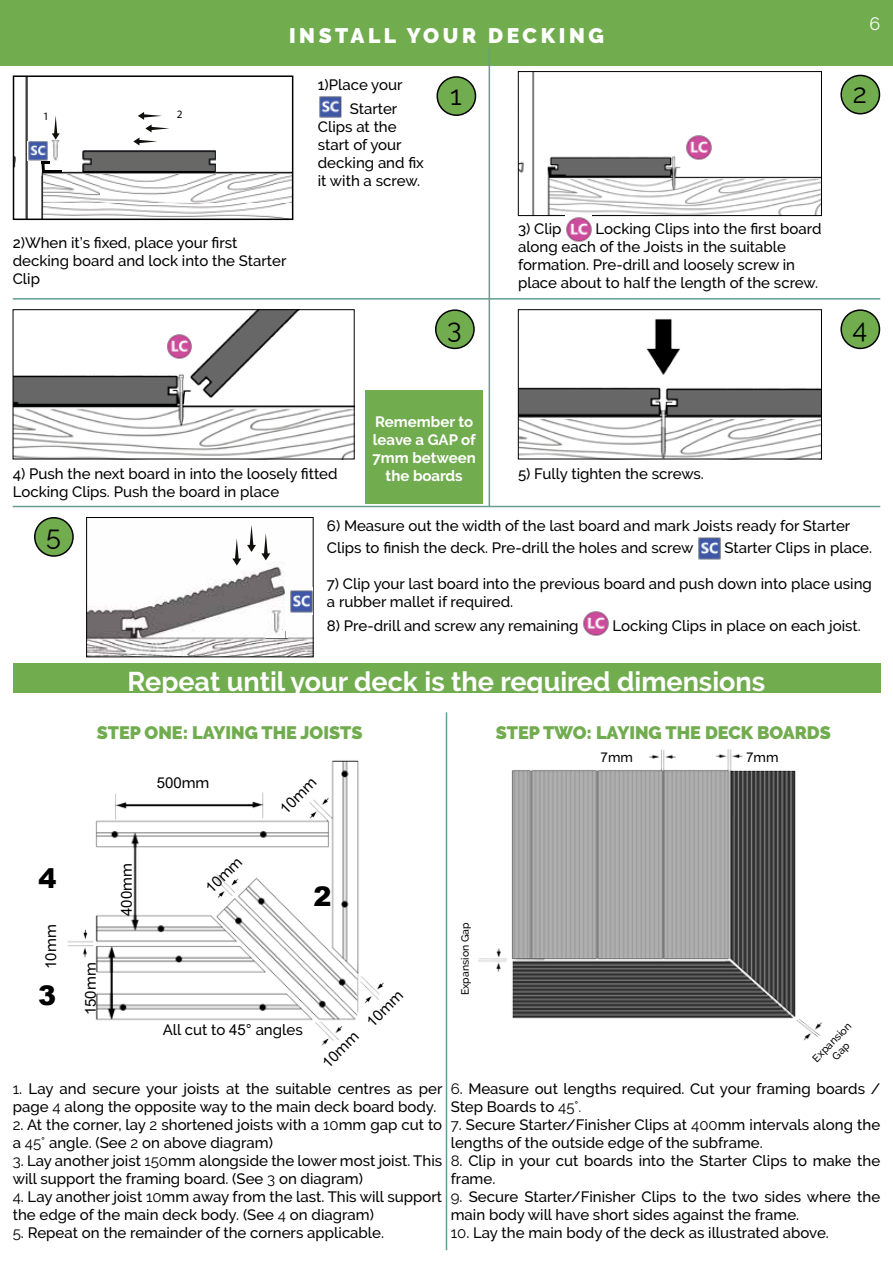
<style>
.page{position:relative;width:893px;height:1263px;background:#fff}
.page>*{position:absolute;margin:0;border:0;box-sizing:border-box;transform-origin:0 0}
.t1{font:700 27px "Raleway";color:#fff}
.t2{font:27px "Raleway";color:#000}
.t3{font:900 27px "Arial";color:#000}
.t4{font:900 21px "Raleway";letter-spacing:.17em;color:#fff}
.t5{font:900 18px "Raleway";color:#71ac4f}
.t6{font:18px "Raleway";color:#fff}
.t7{font:500 15px/18px "Raleway";color:#000}
.t8{font:700 15px/18px "Raleway";color:#fff;text-align:center}
.t9{font:15px "Arial";color:#000}
.t10{font:500 13.5px "Raleway";color:#000}
.t11{font:11.25px "Myriad Pro";color:#010202}
.t12{font:500 10.5px/12.6px "Raleway";color:#000;text-align:center}
.s1{font-family:"Raleway";font-weight:500}
.s2{font-family:"Arial";font-weight:400}
.s3{font-weight:400}
</style>
<div class="page">
<div style="left:0;top:0;width:893px;height:66px;background:#71ac4f"></div>
<img style="left:520px;top:73px;width:300px;height:141px">
<div style="left:518px;top:71px;width:304px;height:145px;border:1px solid #000"></div>
<img style="left:15px;top:311px;width:337px;height:146px">
<div style="left:13px;top:309px;width:341px;height:150px;border:1px solid #000"></div>
<img style="left:520px;top:319px;width:300px;height:138px">
<div style="left:518px;top:309px;width:304px;height:150px;border:1px solid #000"></div>
<img style="left:88px;top:553px;width:224px;height:102px">
<img style="left:247px;top:525px;width:9px;height:27px">
<img style="left:261px;top:533px;width:9px;height:27px">
<img style="left:232px;top:539px;width:9px;height:26px">
<svg style="left:266px;top:628px;width:22px;height:10px"></svg>
<div style="left:86px;top:517px;width:228px;height:140px;border:1px solid #000"></div>
<img style="left:698px;top:537px;width:23px;height:23px">
<img style="left:583px;top:611px;width:26px;height:25px">
<img style="left:566px;top:217px;width:26px;height:25px">
<div style="left:13px;top:663px;width:867px;height:30px;background:#71ac4f"></div>
<hr style="left:13px;top:298px;width:867px;height:2px;background:#669c92">
<hr style="left:13px;top:506px;width:867px;height:1px;background:#669c92">
<hr style="left:489px;top:48px;width:1px;height:458px;background:#669c92">
<div style="left:437px;top:77px;width:38px;height:38px;background:#71ad4f;border-radius:50%"></div>
<div style="left:436px;top:76px;width:40px;height:40px;border:2px solid #020203;border-radius:50%"></div>
<div style="left:841px;top:75px;width:38px;height:39px;background:#71ad4f;border-radius:50%"></div>
<div style="left:840px;top:75px;width:40px;height:39px;border:2px solid #020203;border-radius:50%"></div>
<div style="left:436px;top:310px;width:38px;height:38px;background:#71ad4f;border-radius:50%"></div>
<div style="left:435px;top:309px;width:40px;height:40px;border:2px solid #020203;border-radius:50%"></div>
<div style="left:841px;top:310px;width:38px;height:38px;background:#71ad4f;border-radius:50%"></div>
<div style="left:840px;top:309px;width:40px;height:40px;border:2px solid #020203;border-radius:50%"></div>
<div style="left:35px;top:518px;width:38px;height:38px;background:#71ad4f;border-radius:50%"></div>
<div style="left:34px;top:517px;width:40px;height:40px;border:2px solid #020203;border-radius:50%"></div>
<img style="left:319px;top:96px;width:23px;height:22px">
<img style="left:25px;top:78px;width:2px;height:139px">
<img style="left:42px;top:172px;width:248px;height:45px">
<img style="left:42px;top:176px;width:1px;height:41px">
<img style="left:83px;top:150px;width:133px;height:23px">
<img style="left:52px;top:140px;width:8px;height:20px">
<svg style="left:52px;top:116px;width:8px;height:24px"></svg>
<svg style="left:133px;top:112px;width:36px;height:33px"></svg>
<svg style="left:41px;top:161px;width:9px;height:12px"></svg>
<hr style="left:42px;top:170px;width:19px;height:3px;background:#010202">
<div style="left:13px;top:75px;width:280px;height:145px;border:2px solid #000"></div>
<div style="left:365px;top:390px;width:118px;height:114px;background:#71ac4f"></div>
<img style="left:28px;top:141px;width:20px;height:20px">
<img style="left:685px;top:134px;width:27px;height:29px">
<img style="left:166px;top:333px;width:26px;height:29px">
<img style="left:289px;top:587px;width:23px;height:28px">
<img style="left:478px;top:749px;width:345px;height:292px">
<img style="left:67px;top:760px;width:317px;height:286px">
<hr style="left:446px;top:712px;width:1px;height:538px;background:#669c92">
<p class="t11" style="left:43px;top:109px;width:7px">1</p>
<p class="t11" style="left:177px;top:107px;width:7px">2</p>
<h2 class="t4" style="left:289px;top:23px;width:316px">INSTALL YOUR DECKING</h2>
<p class="t6" style="left:869px;top:13px;width:12px">6</p>
<p class="t7" style="left:350px;top:72px;width:54px;line-height:24.2px;text-indent:-32px">1)Place your<br>Starter</p>
<p class="t7" style="left:318px;top:117px;width:108px">Clips at the start of your decking and fix it with a screw.</p>
<h1 class="t2" style="left:450px;top:79px;width:13px">1</h1>
<h1 class="t2" style="left:853px;top:78px;width:16px">2</h1>
<p class="t7" style="left:13px;top:234px;width:275px">2)When it’s fixed, place your first decking board and lock into the Starter<br>Clip</p>
<p class="t7" style="left:518px;top:220px;width:305px;text-indent:77px">Locking Clips into the first board along each of the Joists in the suitable formation. Pre-drill and loosely screw in place about to half the length of the screw.</p>
<p class="t7" style="left:518px;top:220px;width:45px">3) Clip</p>
<h1 class="t2" style="left:447px;top:313px;width:16px">3</h1>
<h1 class="t2" style="left:853px;top:313px;width:16px">4</h1>
<p class="t8" style="left:372px;top:413px;width:105px">Remember to leave a GAP of<br>7mm between the boards</p>
<p class="t7" style="left:13px;top:464px;width:326px">4) Push the next board in into the loosely fitted<br>Locking Clips. Push the board in place</p>
<p class="t7" style="left:518px;top:464px;width:187px">5) Fully tighten the screws.</p>
<h1 class="t2" style="left:46px;top:520px;width:16px">5</h1>
<h1 class="t3" style="left:38px;top:859px;width:20px">4</h1>
<p class="t9" style="left:41px;top:969px;width:46px;rotate:-90deg">10<span class="s1">mm</span></p>
<h1 class="t3" style="left:38px;top:975px;width:20px">3</h1>
<p class="t7" style="left:327px;top:515px;width:525px;line-height:22.2px">6) Measure out the width of the last board and mark Joists ready for Starter<br>Clips to finish the deck. Pre-drill the holes and screw</p>
<p class="t7" style="left:724px;top:539px;width:149px">Starter Clips in place.</p>
<p class="t7" style="left:327px;top:575px;width:546px">7) Clip your last board into the previous board and push down into place using a rubber mallet if required.</p>
<p class="t7" style="left:327px;top:617px;width:253px">8) Pre-drill and screw any remaining</p>
<p class="t7" style="left:612px;top:617px;width:250px">Locking Clips in place on each joist.</p>
<h1 class="t1" style="left:128px;top:666px;width:639px">Repeat until your deck is the required dimensions</h1>
<p class="t5" style="left:97px;top:722px;width:267px">STEP ONE: LAYING THE JOISTS</p>
<p class="t5" style="left:496px;top:722px;width:337px">STEP TWO: LAYING THE DECK BOARDS</p>
<p class="t9" style="left:80px;top:1015px;width:54px;rotate:-90deg">150<span class="s1">mm</span></p>
<p class="t9" style="left:116px;top:916px;width:54px;rotate:-90deg">400<span class="s1">mm</span></p>
<p class="t9" style="left:157px;top:772px;width:54px">500<span class="s1">mm</span></p>
<p class="t9" style="left:201px;top:883px;width:46px;rotate:-45deg">10<span class="s1">mm</span></p>
<p class="t9" style="left:275px;top:804px;width:46px;rotate:-45deg">10<span class="s1">mm</span></p>
<h1 class="t3" style="left:313px;top:876px;width:20px">2</h1>
<p class="t7" style="left:163px;top:1020px;width:141px">All cut to <span class="s2">45°</span> angles</p>
<p class="t9" style="left:362px;top:1017px;width:46px;rotate:-45deg">10<span class="s1">mm</span></p>
<p class="t9" style="left:317px;top:1058px;width:46px;rotate:-45deg">10<span class="s1">mm</span></p>
<p class="t12" style="left:459px;top:995px;width:74px;rotate:-90deg">Expansion Gap</p>
<p class="t10" style="left:600px;top:750px;width:34px"><span class="s2">7</span>mm</p>
<p class="t10" style="left:746px;top:750px;width:34px"><span class="s2">7</span>mm</p>
<p class="t12" style="left:810px;top:1055px;width:52px;rotate:-45deg">Expansion<br>Gap</p>
<p class="t7" style="left:13px;top:1080px;width:431px"><span class="s3">1</span>. Lay and secure your joists at the suitable centres as per page <span class="s3">4</span> along the opposite way to the main deck board body.</p>
<p class="t7" style="left:13px;top:1116px;width:431px"><span class="s3">2</span>. At the corner, lay <span class="s3">2</span> shortened joists with a <span class="s3">10</span>mm gap cut to a <span class="s3">45°</span> angle. (See <span class="s3">2</span> on above diagram)</p>
<p class="t7" style="left:13px;top:1152px;width:431px"><span class="s3">3</span>. Lay another joist <span class="s3">150</span>mm alongside the lower most joist. This will support the framing board. (See <span class="s3">3</span> on diagram)</p>
<p class="t7" style="left:13px;top:1188px;width:431px"><span class="s3">4</span>. Lay another joist <span class="s3">10</span>mm away from the last. This will support the edge of the main deck body. (See <span class="s3">4</span> on diagram)</p>
<p class="t7" style="left:13px;top:1224px;width:373px"><span class="s3">5</span>. Repeat on the remainder of the corners applicable.</p>
<p class="t7" style="left:451px;top:1080px;width:431px"><span class="s3">6</span>. Measure out lengths required. Cut your framing boards /<br>Step Boards to <span class="s3">45°.</span></p>
<p class="t7" style="left:451px;top:1116px;width:431px"><span class="s3">7</span>. Secure Starter/Finisher Clips at <span class="s3">400</span>mm intervals along the lengths of the outside edge of the subframe.</p>
<p class="t7" style="left:451px;top:1152px;width:431px"><span class="s3">8</span>. Clip in your cut boards into the Starter Clips to make the frame.</p>
<p class="t7" style="left:451px;top:1188px;width:431px"><span class="s3">9</span>. Secure Starter/Finisher Clips to the two sides where the main body will have short sides against the frame.</p>
<p class="t7" style="left:451px;top:1224px;width:380px"><span class="s3">10</span>. Lay the main body of the deck as illustrated above.</p>
</div>
